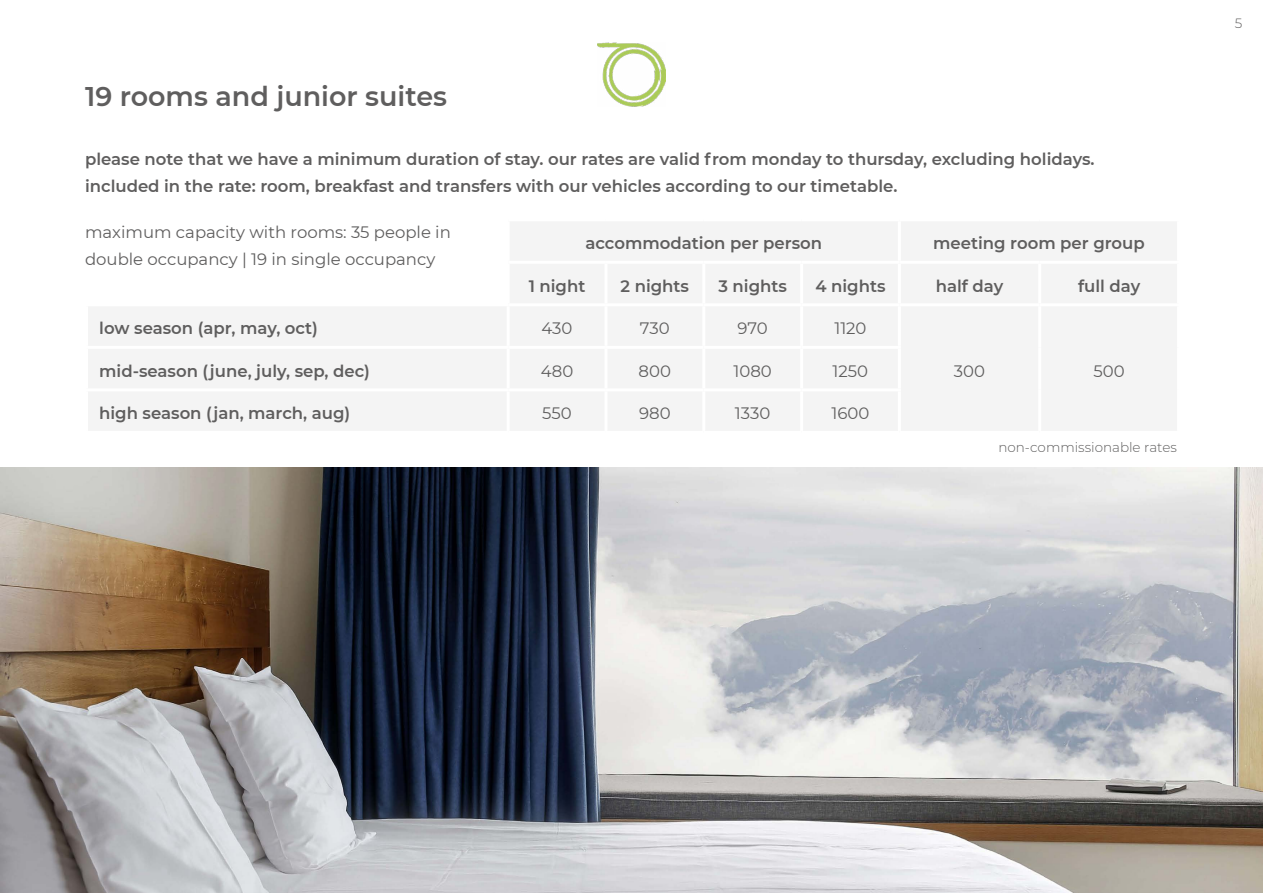
<style>
.page{position:relative;width:1263px;height:893px;background:#fff}
.page>*{position:absolute;margin:0;border:0;box-sizing:border-box;transform-origin:0 0}
.t1{font:600 27px "Montserrat";color:#5f5e5e}
.t2{font:600 16.5px/27px "Montserrat";color:#5f5e5e}
.t3{font:16.5px/27px "Montserrat";color:#5f5e5e}
.t4{font:300 13.5px "Montserrat";color:#5f5e5e}
</style>
<div class="page">
<svg style="left:88px;top:222px;width:1089px;height:208px;fill:#f4f4f4"></svg>
<hr style="left:507px;top:221px;width:3px;height:40px;background:#fff">
<hr style="left:898px;top:221px;width:3px;height:40px;background:#fff">
<hr style="left:85px;top:261px;width:423px;height:3px;background:#fff">
<hr style="left:508px;top:261px;width:98px;height:3px;background:#fff">
<hr style="left:507px;top:264px;width:3px;height:39px;background:#fff">
<hr style="left:606px;top:261px;width:98px;height:3px;background:#fff">
<hr style="left:604px;top:264px;width:3px;height:39px;background:#fff">
<hr style="left:704px;top:261px;width:97px;height:3px;background:#fff">
<hr style="left:702px;top:264px;width:3px;height:39px;background:#fff">
<hr style="left:801px;top:261px;width:98px;height:3px;background:#fff">
<hr style="left:800px;top:264px;width:3px;height:39px;background:#fff">
<hr style="left:899px;top:261px;width:141px;height:3px;background:#fff">
<hr style="left:898px;top:264px;width:3px;height:39px;background:#fff">
<hr style="left:1040px;top:261px;width:140px;height:3px;background:#fff">
<hr style="left:1038px;top:264px;width:3px;height:39px;background:#fff">
<hr style="left:85px;top:303px;width:423px;height:3px;background:#fff">
<hr style="left:508px;top:303px;width:98px;height:3px;background:#fff">
<hr style="left:507px;top:306px;width:3px;height:40px;background:#fff">
<hr style="left:606px;top:303px;width:98px;height:3px;background:#fff">
<hr style="left:604px;top:306px;width:3px;height:40px;background:#fff">
<hr style="left:704px;top:303px;width:97px;height:3px;background:#fff">
<hr style="left:702px;top:306px;width:3px;height:40px;background:#fff">
<hr style="left:801px;top:303px;width:98px;height:3px;background:#fff">
<hr style="left:800px;top:306px;width:3px;height:40px;background:#fff">
<hr style="left:899px;top:303px;width:141px;height:3px;background:#fff">
<hr style="left:898px;top:306px;width:3px;height:40px;background:#fff">
<hr style="left:1040px;top:303px;width:140px;height:3px;background:#fff">
<hr style="left:1038px;top:306px;width:3px;height:41px;background:#fff">
<hr style="left:1038px;top:347px;width:3px;height:43px;background:#fff">
<hr style="left:1038px;top:390px;width:3px;height:41px;background:#fff">
<hr style="left:85px;top:346px;width:423px;height:3px;background:#fff">
<hr style="left:508px;top:346px;width:98px;height:3px;background:#fff">
<hr style="left:507px;top:349px;width:3px;height:39px;background:#fff">
<hr style="left:606px;top:346px;width:98px;height:3px;background:#fff">
<hr style="left:604px;top:349px;width:3px;height:39px;background:#fff">
<hr style="left:704px;top:346px;width:97px;height:3px;background:#fff">
<hr style="left:702px;top:349px;width:3px;height:39px;background:#fff">
<hr style="left:801px;top:346px;width:100px;height:3px;background:#fff">
<hr style="left:800px;top:349px;width:3px;height:39px;background:#fff">
<hr style="left:898px;top:349px;width:3px;height:39px;background:#fff">
<hr style="left:85px;top:388px;width:423px;height:3px;background:#fff">
<hr style="left:508px;top:388px;width:98px;height:3px;background:#fff">
<hr style="left:507px;top:391px;width:3px;height:40px;background:#fff">
<hr style="left:606px;top:388px;width:98px;height:3px;background:#fff">
<hr style="left:604px;top:391px;width:3px;height:40px;background:#fff">
<hr style="left:704px;top:388px;width:97px;height:3px;background:#fff">
<hr style="left:702px;top:391px;width:3px;height:40px;background:#fff">
<hr style="left:801px;top:388px;width:100px;height:3px;background:#fff">
<hr style="left:800px;top:391px;width:3px;height:40px;background:#fff">
<hr style="left:898px;top:391px;width:3px;height:40px;background:#fff">
<img style="left:0;top:468px;width:1263px;height:425px">
<img style="left:597px;top:43px;width:68px;height:63px">
<h1 class="t1" style="left:85px;top:78px;width:363px">19 rooms and junior suites</h1>
<p class="t2" style="left:85px;top:145px;width:1011px">please note that we have a minimum duration of stay. our rates are valid from monday to thursday, excluding holidays. included in the rate: room, breakfast and transfers with our vehicles according to our timetable.</p>
<p class="t3" style="left:85px;top:218px;width:367px">maximum capacity with rooms: 35 people in double occupancy | 19 in single occupancy</p>
<p class="t2" style="left:585px;top:229px;width:238px">accommodation per person</p>
<p class="t2" style="left:933px;top:229px;width:213px">meeting room per group</p>
<p class="t2" style="left:529px;top:271px;width:58px">1 night</p>
<p class="t2" style="left:621px;top:271px;width:70px">2 nights</p>
<p class="t2" style="left:718px;top:271px;width:70px">3 nights</p>
<p class="t2" style="left:815px;top:271px;width:72px">4 nights</p>
<p class="t2" style="left:936px;top:271px;width:69px">half day</p>
<p class="t2" style="left:1078px;top:271px;width:64px">full day</p>
<p class="t2" style="left:99px;top:314px;width:220px">low season (apr, may, oct)</p>
<p class="t3" style="left:542px;top:314px;width:32px">430</p>
<p class="t3" style="left:640px;top:314px;width:31px">730</p>
<p class="t3" style="left:737px;top:314px;width:32px">970</p>
<p class="t3" style="left:834px;top:314px;width:34px">1120</p>
<p class="t2" style="left:99px;top:356px;width:272px">mid-season (june, july, sep, dec)</p>
<p class="t3" style="left:541px;top:357px;width:34px">480</p>
<p class="t3" style="left:639px;top:357px;width:34px">800</p>
<p class="t3" style="left:733px;top:357px;width:40px">1080</p>
<p class="t3" style="left:833px;top:357px;width:37px">1250</p>
<p class="t3" style="left:954px;top:357px;width:33px">300</p>
<p class="t3" style="left:1093px;top:357px;width:33px">500</p>
<p class="t2" style="left:99px;top:399px;width:252px">high season (jan, march, aug)</p>
<p class="t3" style="left:542px;top:399px;width:31px">550</p>
<p class="t3" style="left:639px;top:399px;width:33px">980</p>
<p class="t3" style="left:735px;top:399px;width:37px">1330</p>
<p class="t3" style="left:831px;top:399px;width:39px">1600</p>
<p class="t4" style="left:998px;top:438px;width:180px">non-commissionable rates</p>
<p class="t4" style="left:1235px;top:14px;width:9px">5</p>
</div>
